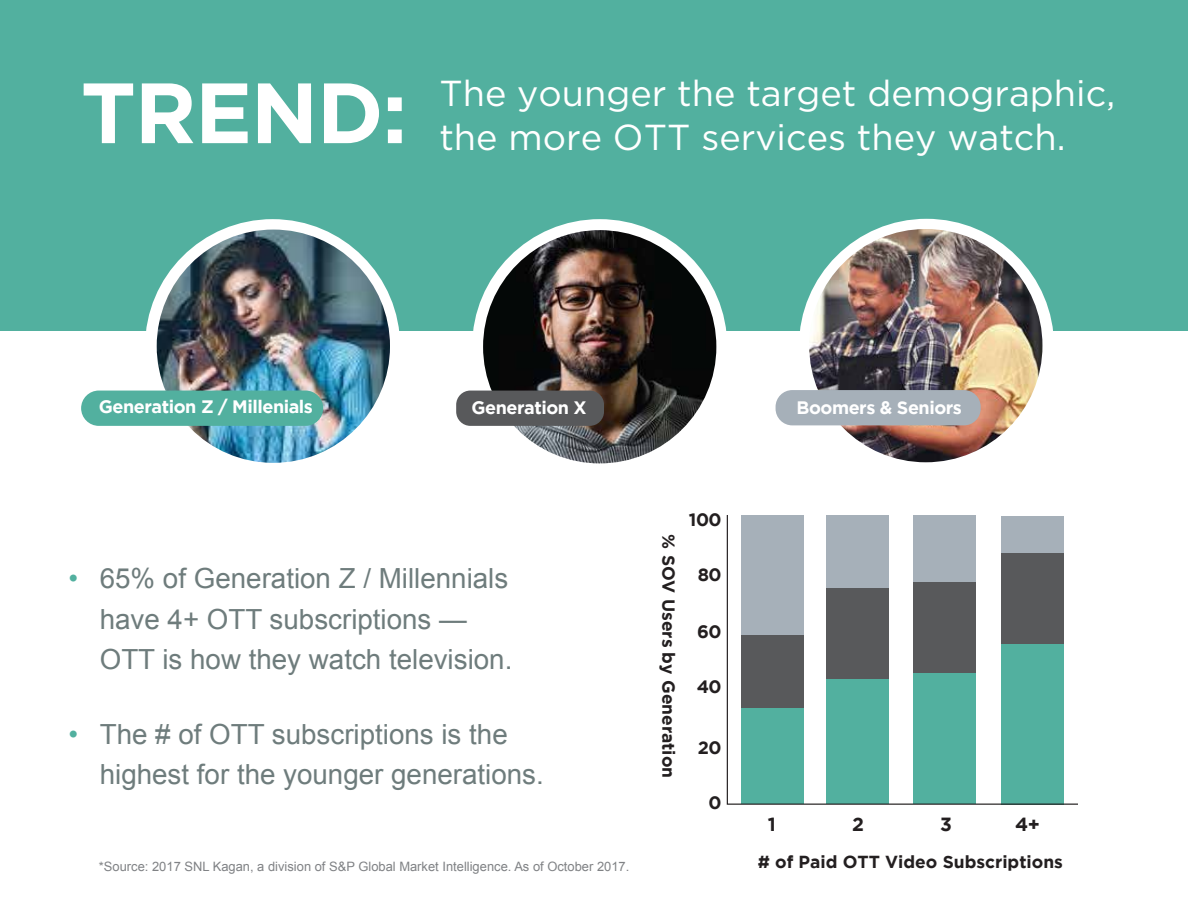
<style>
.page{position:relative;width:1188px;height:918px;background:#fff}
.page>*{position:absolute;margin:0;border:0;box-sizing:border-box;transform-origin:0 0}
.t1{font:700 85.35px "Gotham";letter-spacing:-.015em;color:#fff}
.t2{font:36.15px/43.5px "Gotham";color:#fff}
.t3{font:27.75px/40.2px "Arial";color:#6e7c7c}
.t4{font:700 19.05px "Gotham";color:#231f20}
.t5{font:700 18px "Gotham";letter-spacing:-.025em;color:#fff}
.t6{font:700 17.85px "Gotham";letter-spacing:-.025em;color:#231f20}
.t7{font:700 17.4px "Gotham";color:#231f20}
.t8{font:12.9px "Arial";color:#808285}
.s1{color:#52b09f}
</style>
<div class="page">
<div style="left:0;top:0;width:1188px;height:331px;background:#52b09f"></div>
<svg style="left:726px;top:515px;width:352px;height:290px"></svg>
<div style="left:799px;top:219px;width:255px;height:255px;background:#fff;border-radius:50%"></div>
<div style="left:472px;top:219px;width:255px;height:255px;background:#fff;border-radius:50%"></div>
<div style="left:145px;top:219px;width:255px;height:255px;background:#fff;border-radius:50%"></div>
<img style="left:483px;top:230px;width:233px;height:233px;border-radius:117px">
<img style="left:809px;top:229px;width:233px;height:233px;border-radius:117px">
<img style="left:157px;top:230px;width:233px;height:233px;border-radius:117px">
<div style="left:81px;top:391px;width:242px;height:35px;background:#52b09f;border-radius:18px"></div>
<div style="left:776px;top:390px;width:205px;height:35px;background:#a6b0b9;border-radius:17px"></div>
<div style="left:456px;top:391px;width:148px;height:35px;background:#58595b;border-radius:14px"></div>
<h1 class="t1" style="left:81px;top:64px;width:328px">TREND:</h1>
<h2 class="t2" style="left:439px;top:71px;width:677px">The younger the target demographic, the more OTT services they watch.</h2>
<p class="t5" style="left:99px;top:396px;width:216px">Generation Z / Millenials</p>
<p class="t5" style="left:471px;top:397px;width:117px">Generation X</p>
<p class="t5" style="left:797px;top:397px;width:167px">Boomers &amp; Seniors</p>
<p class="t3" style="left:100px;top:559px;width:414px;text-indent:-31px"><span class="s1">•</span> 65% of Generation Z / Millennials have 4+ OTT subscriptions —<br>OTT is how they watch television.</p>
<p class="t3" style="left:100px;top:714px;width:446px;text-indent:-31px"><span class="s1">•</span> The # of OTT subscriptions is the highest for the younger generations.</p>
<p class="t8" style="left:99px;top:858px;width:532px">*Source: 2017 SNL Kagan, a division of S&amp;P Global Market Intelligence. As of October 2017.</p>
<p class="t7" style="left:679px;top:534px;width:245px;rotate:90deg">% SOV Users by Generation</p>
<p class="t6" style="left:689px;top:509px;width:34px">100</p>
<p class="t6" style="left:698px;top:564px;width:25px">80</p>
<p class="t6" style="left:697px;top:622px;width:26px">60</p>
<p class="t6" style="left:697px;top:677px;width:26px">40</p>
<p class="t6" style="left:698px;top:737px;width:25px">20</p>
<p class="t6" style="left:709px;top:792px;width:15px">0</p>
<p class="t4" style="left:768px;top:814px;width:10px">1</p>
<p class="t4" style="left:852px;top:814px;width:13px">2</p>
<p class="t4" style="left:940px;top:814px;width:13px">3</p>
<p class="t4" style="left:1015px;top:814px;width:26px">4+</p>
<p class="t7" style="left:758px;top:852px;width:307px"># of Paid OTT Video Subscriptions</p>
</div>
